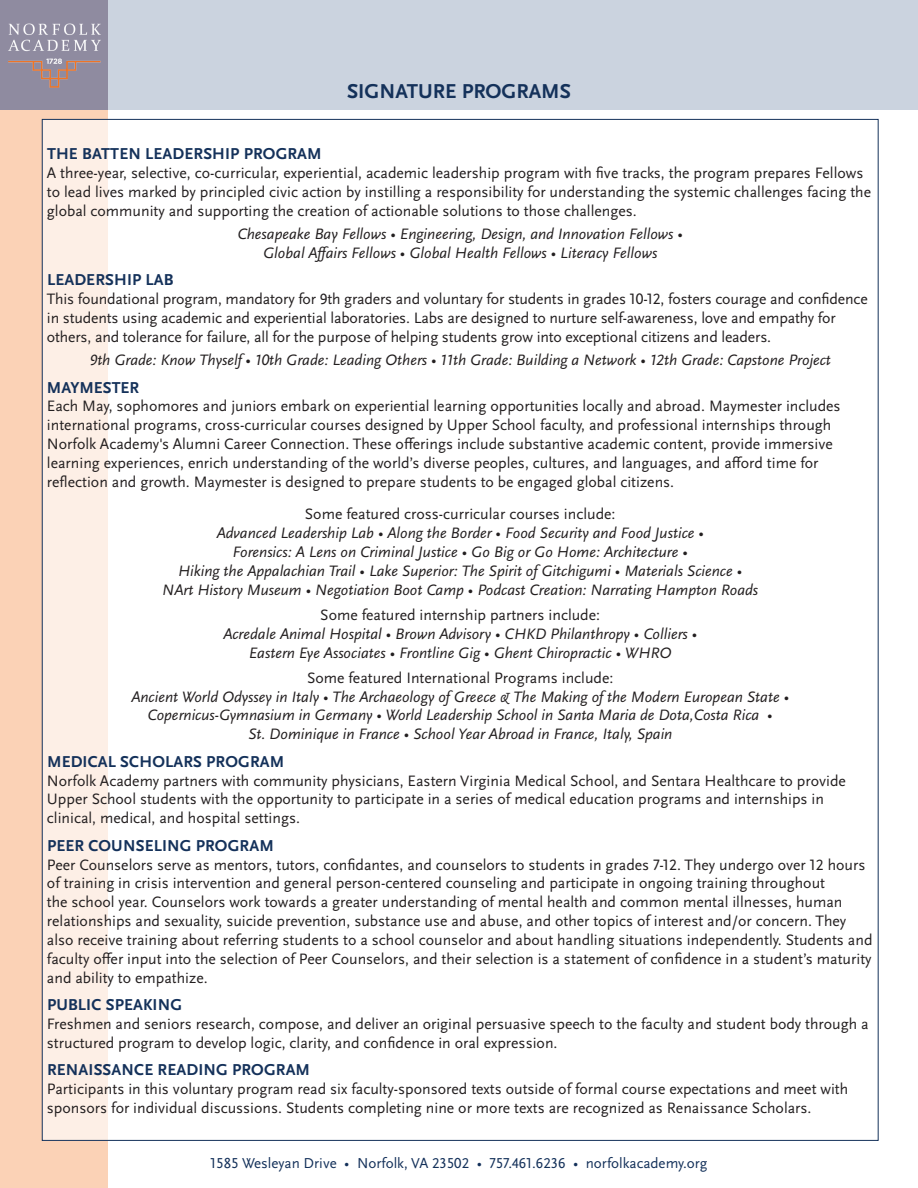
<style>
.page{position:relative;width:918px;height:1188px;background:#fff}
.page>*{position:absolute;margin:0;border:0;box-sizing:border-box;transform-origin:0 0}
.t1{font:700 21px "Scala Sans OT";color:#14315a}
.t2{font:700 16.5px "Scala Sans OT";letter-spacing:.01em;color:#14315a}
.t3{font:15.75px/18.9px "Scala Sans OT";color:#231f20}
.t4{font:italic 15.75px/18.9px "Scala Sans OT";color:#231f20;text-align:center}
.t5{font:15px "Scala Sans OT";color:#14315a}
</style>
<div class="page">
<div style="left:108px;top:0;width:810px;height:110px;background:#cbd3df"></div>
<div style="left:0;top:0;width:108px;height:110px;background:#8f8ba0"></div>
<img style="left:8px;top:23px;width:93px;height:65px">
<div style="left:0;top:110px;width:108px;height:1078px;background:#fbd2b6"></div>
<div style="left:42px;top:119px;width:836px;height:1021px;background:#fff"></div>
<p class="t1" style="left:347px;top:79px;width:225px">SIGNATURE PROGRAMS</p>
<p class="t2" style="left:47px;top:144px;width:276px">THE BATTEN LEADERSHIP PROGRAM</p>
<p class="t3" style="left:47px;top:163px;width:826px">A three-year, selective, co-curricular, experiential, academic leadership program with five tracks, the program prepares Fellows to lead lives marked by principled civic action by instilling a responsibility for understanding the systemic challenges facing the global community and supporting the creation of actionable solutions to those challenges.</p>
<p class="t4" style="left:237px;top:225px;width:447px">Chesapeake Bay Fellows • Engineering, Design, and Innovation Fellows •<br>Global Affairs Fellows • Global Health Fellows • Literacy Fellows</p>
<p class="t2" style="left:47px;top:271px;width:128px">LEADERSHIP LAB</p>
<p class="t3" style="left:47px;top:290px;width:822px">This foundational program, mandatory for 9th graders and voluntary for students in grades 10-12, fosters courage and confidence in students using academic and experiential laboratories. Labs are designed to nurture self-awareness, love and empathy for others, and tolerance for failure, all for the purpose of helping students grow into exceptional citizens and leaders.</p>
<p class="t4" style="left:89px;top:351px;width:743px">9th Grade: Know Thyself • 10th Grade: Leading Others • 11th Grade: Building a Network • 12th Grade: Capstone Project</p>
<p class="t2" style="left:47px;top:378px;width:94px">MAYMESTER</p>
<p class="t3" style="left:47px;top:397px;width:795px">Each May, sophomores and juniors embark on experiential learning opportunities locally and abroad. Maymester includes international programs, cross-curricular courses designed by Upper School faculty, and professional internships through Norfolk Academy's Alumni Career Connection. These offerings include substantive academic content, provide immersive learning experiences, enrich understanding of the world’s diverse peoples, cultures, and languages, and afford time for reflection and growth. Maymester is designed to prepare students to be engaged global citizens.</p>
<p class="t3" style="left:305px;top:505px;width:312px">Some featured cross-curricular courses include:</p>
<p class="t4" style="left:216px;top:524px;width:489px">Advanced Leadership Lab • Along the Border • Food Security and Food Justice •</p>
<p class="t4" style="left:178px;top:543px;width:566px">Forensics: A Lens on Criminal Justice • Go Big or Go Home: Architecture •<br>Hiking the Appalachian Trail • Lake Superior: The Spirit of Gitchigumi • Materials Science •</p>
<p class="t4" style="left:162px;top:581px;width:597px">NArt History Museum • Negotiation Boot Camp • Podcast Creation: Narrating Hampton Roads</p>
<p class="t3" style="left:320px;top:606px;width:281px">Some featured internship partners include:</p>
<p class="t4" style="left:223px;top:625px;width:476px">Acredale Animal Hospital • Brown Advisory • CHKD Philanthropy • Colliers •</p>
<p class="t4" style="left:249px;top:643px;width:424px">Eastern Eye Associates • Frontline Gig • Ghent Chiropractic • WHRO</p>
<p class="t3" style="left:307px;top:668px;width:308px">Some featured International Programs include:</p>
<p class="t4" style="left:131px;top:687px;width:660px">Ancient World Odyssey in Italy • The Archaeology of Greece &amp; The Making of the Modern European State •</p>
<p class="t4" style="left:148px;top:706px;width:627px">Copernicus-Gymnasium in Germany • World Leadership School in Santa Maria de Dota,Costa Rica •</p>
<p class="t4" style="left:248px;top:725px;width:426px">St. Dominique in France • School Year Abroad in France, Italy, Spain</p>
<p class="t2" style="left:47px;top:752px;width:239px">MEDICAL SCHOLARS PROGRAM</p>
<p class="t3" style="left:47px;top:771px;width:801px">Norfolk Academy partners with community physicians, Eastern Virginia Medical School, and Sentara Healthcare to provide<br>Upper School students with the opportunity to participate in a series of medical education programs and internships in clinical, medical, and hospital settings.</p>
<p class="t2" style="left:47px;top:836px;width:228px">PEER COUNSELING PROGRAM</p>
<p class="t3" style="left:47px;top:855px;width:827px">Peer Counselors serve as mentors, tutors, confidantes, and counselors to students in grades 7-12. They undergo over 12 hours of training in crisis intervention and general person-centered counseling and participate in ongoing training throughout<br>the school year. Counselors work towards a greater understanding of mental health and common mental illnesses, human relationships and sexuality, suicide prevention, substance use and abuse, and other topics of interest and/or concern. They also receive training about referring students to a school counselor and about handling situations independently. Students and faculty offer input into the selection of Peer Counselors, and their selection is a statement of confidence in a student’s maturity and ability to empathize.</p>
<p class="t2" style="left:47px;top:996px;width:137px">PUBLIC SPEAKING</p>
<p class="t3" style="left:47px;top:1015px;width:823px">Freshmen and seniors research, compose, and deliver an original persuasive speech to the faculty and student body through a structured program to develop logic, clarity, and confidence in oral expression.</p>
<p class="t2" style="left:47px;top:1061px;width:265px">RENAISSANCE READING PROGRAM</p>
<p class="t3" style="left:47px;top:1080px;width:803px">Participants in this voluntary program read six faculty-sponsored texts outside of formal course expectations and meet with sponsors for individual discussions. Students completing nine or more texts are recognized as Renaissance Scholars.</p>
<p class="t5" style="left:210px;top:1155px;width:499px">1585 Wesleyan Drive • Norfolk, VA 23502 • 757.461.6236 • norfolkacademy.org</p>
</div>
